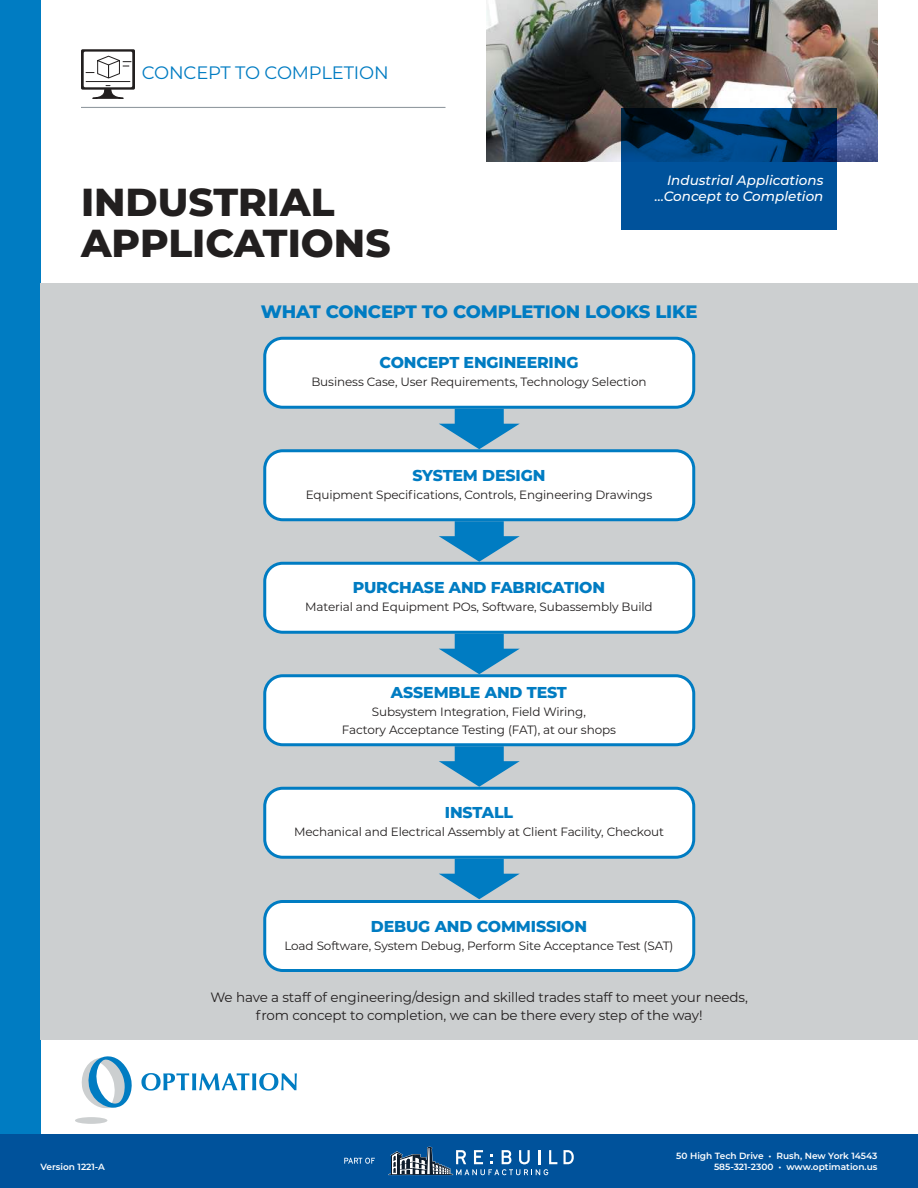
<style>
.page{position:relative;width:918px;height:1188px;background:#fff}
.page>*{position:absolute;margin:0;border:0;box-sizing:border-box;transform-origin:0 0}
.t1{font:800 39px/40.5px "Montserrat";color:#221f1f}
.t2{font:800 18px "Montserrat";letter-spacing:-.01em;color:#007cc2}
.t3{font:18px "Montserrat";letter-spacing:-.01em;color:#007cc2}
.t4{font:800 15.75px "Montserrat";letter-spacing:-.01em;color:#007cc2}
.t5{font:13.5px/18px "Montserrat";letter-spacing:-.01em;color:#221f1f;text-align:center}
.t6{font:italic 500 13.5px/16.5px "Montserrat";color:#fff;text-align:right}
.t7{font:12px/18px "Montserrat";letter-spacing:-.01em;color:#221f1f;text-align:center}
.t8{font:600 9px "Montserrat";color:#fff}
</style>
<div class="page">
<img style="left:486px;top:0;width:392px;height:162px">
<div style="left:0;top:0;width:41px;height:1134px;background:#007cc2"></div>
<div style="left:41px;top:283px;width:877px;height:756px;background:#cccfd0"></div>
<hr style="left:81px;top:107px;width:365px;height:1px;background:#939ba1">
<svg style="left:621px;top:108px;width:216px;height:121px;background:#00437e"></svg>
<svg style="left:81px;top:49px;width:54px;height:50px"></svg>
<svg style="left:439px;top:409px;width:81px;height:40px"></svg>
<svg style="left:439px;top:521px;width:81px;height:41px"></svg>
<svg style="left:439px;top:634px;width:81px;height:40px"></svg>
<svg style="left:439px;top:746px;width:81px;height:41px"></svg>
<svg style="left:439px;top:859px;width:81px;height:40px"></svg>
<div style="left:265px;top:901px;width:429px;height:69px;background:#fff;border-radius:18px"></div>
<div style="left:263px;top:900px;width:432px;height:72px;border:3px solid #007cc2;border-radius:18px"></div>
<div style="left:265px;top:788px;width:429px;height:69px;background:#fff;border-radius:18px"></div>
<div style="left:263px;top:787px;width:432px;height:72px;border:3px solid #007cc2;border-radius:18px"></div>
<div style="left:265px;top:676px;width:429px;height:69px;background:#fff;border-radius:18px"></div>
<div style="left:263px;top:674px;width:432px;height:72px;border:3px solid #007cc2;border-radius:18px"></div>
<div style="left:265px;top:563px;width:429px;height:69px;background:#fff;border-radius:18px"></div>
<div style="left:263px;top:562px;width:432px;height:72px;border:3px solid #007cc2;border-radius:18px"></div>
<div style="left:265px;top:451px;width:429px;height:69px;background:#fff;border-radius:18px"></div>
<div style="left:263px;top:449px;width:432px;height:72px;border:3px solid #007cc2;border-radius:18px"></div>
<div style="left:265px;top:338px;width:429px;height:69px;background:#fff;border-radius:18px"></div>
<div style="left:263px;top:337px;width:432px;height:72px;border:3px solid #007cc2;border-radius:18px"></div>
<svg style="left:75px;top:1056px;width:57px;height:68px"></svg>
<svg style="left:141px;top:1073px;width:156px;height:18px"></svg>
<div style="left:0;top:1134px;width:918px;height:54px;background:#00529b"></div>
<svg style="left:564px;top:1150px;width:10px;height:14px"></svg>
<svg style="left:388px;top:1147px;width:169px;height:28px"></svg>
<svg style="left:344px;top:1158px;width:31px;height:6px"></svg>
<h2 class="t3" style="left:142px;top:64px;width:248px">CONCEPT TO COMPLETION</h2>
<h1 class="t1" style="left:81px;top:182px;width:311px">INDUSTRIAL<br>APPLICATIONS</h1>
<p class="t6" style="left:655px;top:173px;width:170px">Industrial Applications …Concept to Completion</p>
<h2 class="t2" style="left:261px;top:301px;width:438px">WHAT CONCEPT TO COMPLETION LOOKS LIKE</h2>
<h3 class="t4" style="left:379px;top:354px;width:200px">CONCEPT ENGINEERING</h3>
<p class="t7" style="left:311px;top:374px;width:337px">Business Case, User Requirements, Technology Selection</p>
<h3 class="t4" style="left:413px;top:466px;width:134px">SYSTEM DESIGN</h3>
<p class="t7" style="left:306px;top:486px;width:348px">Equipment Specifications, Controls, Engineering Drawings</p>
<h3 class="t4" style="left:353px;top:579px;width:254px">PURCHASE AND FABRICATION</h3>
<p class="t7" style="left:305px;top:599px;width:349px">Material and Equipment POs, Software, Subassembly Build</p>
<h3 class="t4" style="left:391px;top:684px;width:178px">ASSEMBLE AND TEST</h3>
<p class="t7" style="left:342px;top:704px;width:276px">Subsystem Integration, Field Wiring,<br>Factory Acceptance Testing (FAT), at our shops</p>
<h3 class="t4" style="left:445px;top:804px;width:70px">INSTALL</h3>
<p class="t7" style="left:294px;top:824px;width:371px">Mechanical and Electrical Assembly at Client Facility, Checkout</p>
<h3 class="t4" style="left:371px;top:917px;width:218px">DEBUG AND COMMISSION</h3>
<p class="t7" style="left:284px;top:937px;width:391px">Load Software, System Debug, Perform Site Acceptance Test (SAT)</p>
<p class="t5" style="left:211px;top:989px;width:539px">We have a staff of engineering/design and skilled trades staff to meet your needs, from concept to completion, we can be there every step of the way!</p>
<p class="t8" style="left:676px;top:1152px;width:203px">50 High Tech Drive • Rush, New York 14543</p>
<p class="t8" style="left:40px;top:1163px;width:66px">Version 1221-A</p>
<p class="t8" style="left:714px;top:1163px;width:165px">585-321-2300 • www.optimation.us</p>
</div>
